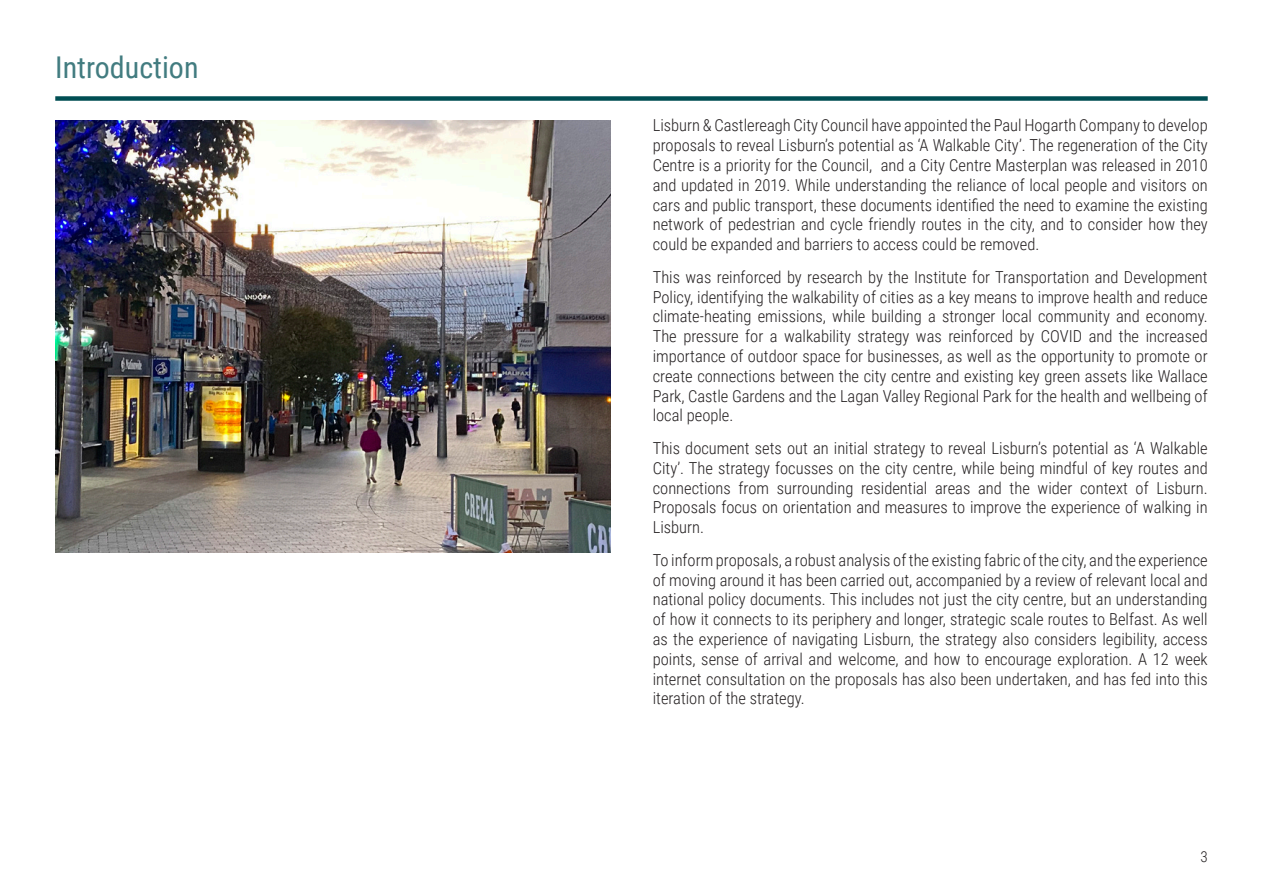
<style>
.page{position:relative;width:1263px;height:893px;background:#fff}
.page>*{position:absolute;margin:0;border:0;box-sizing:border-box;transform-origin:0 0}
.t1{font:30px "Roboto Condensed";color:#427c80}
.t2{font:300 16.5px/19.8px "Roboto Condensed";color:#231f20;text-align:justify}
.t3{font:300 15px "Roboto Condensed";color:#231f20}
</style>
<div class="page">
<img style="left:55px;top:120px;width:555px;height:433px">
<div style="left:55px;top:96px;width:1153px;height:5px;background:#004e53"></div>
<p class="t1" style="left:55px;top:46px;width:145px">Introduction</p>
<p class="t2" style="left:653px;top:115px;width:556px">Lisburn &amp; Castlereagh City Council have appointed the Paul Hogarth Company to develop proposals to reveal Lisburn’s potential as ‘A Walkable City’. The regeneration of the City Centre is a priority for the Council, and a City Centre Masterplan was released in 2010 and updated in 2019. While understanding the reliance of local people and visitors on cars and public transport, these documents identified the need to examine the existing network of pedestrian and cycle friendly routes in the city, and to consider how they could be expanded and barriers to access could be removed.</p>
<p class="t2" style="left:653px;top:266px;width:556px">This was reinforced by research by the Institute for Transportation and Development Policy, identifying the walkability of cities as a key means to improve health and reduce climate-heating emissions, while building a stronger local community and economy.<br>The pressure for a walkability strategy was reinforced by COVID and the increased importance of outdoor space for businesses, as well as the opportunity to promote or create connections between the city centre and existing key green assets like Wallace Park, Castle Gardens and the Lagan Valley Regional Park for the health and wellbeing of local people.</p>
<p class="t2" style="left:653px;top:438px;width:556px">This document sets out an initial strategy to reveal Lisburn’s potential as ‘A Walkable City’. The strategy focusses on the city centre, while being mindful of key routes and connections from surrounding residential areas and the wider context of Lisburn.<br>Proposals focus on orientation and measures to improve the experience of walking in Lisburn.</p>
<p class="t2" style="left:653px;top:549px;width:556px">To inform proposals, a robust analysis of the existing fabric of the city, and the experience of moving around it has been carried out, accompanied by a review of relevant local and national policy documents. This includes not just the city centre, but an understanding of how it connects to its periphery and longer, strategic scale routes to Belfast. As well as the experience of navigating Lisburn, the strategy also considers legibility, access points, sense of arrival and welcome, and how to encourage exploration. A 12 week internet consultation on the proposals has also been undertaken, and has fed into this iteration of the strategy.</p>
<p class="t3" style="left:1200px;top:846px;width:9px">3</p>
</div>
